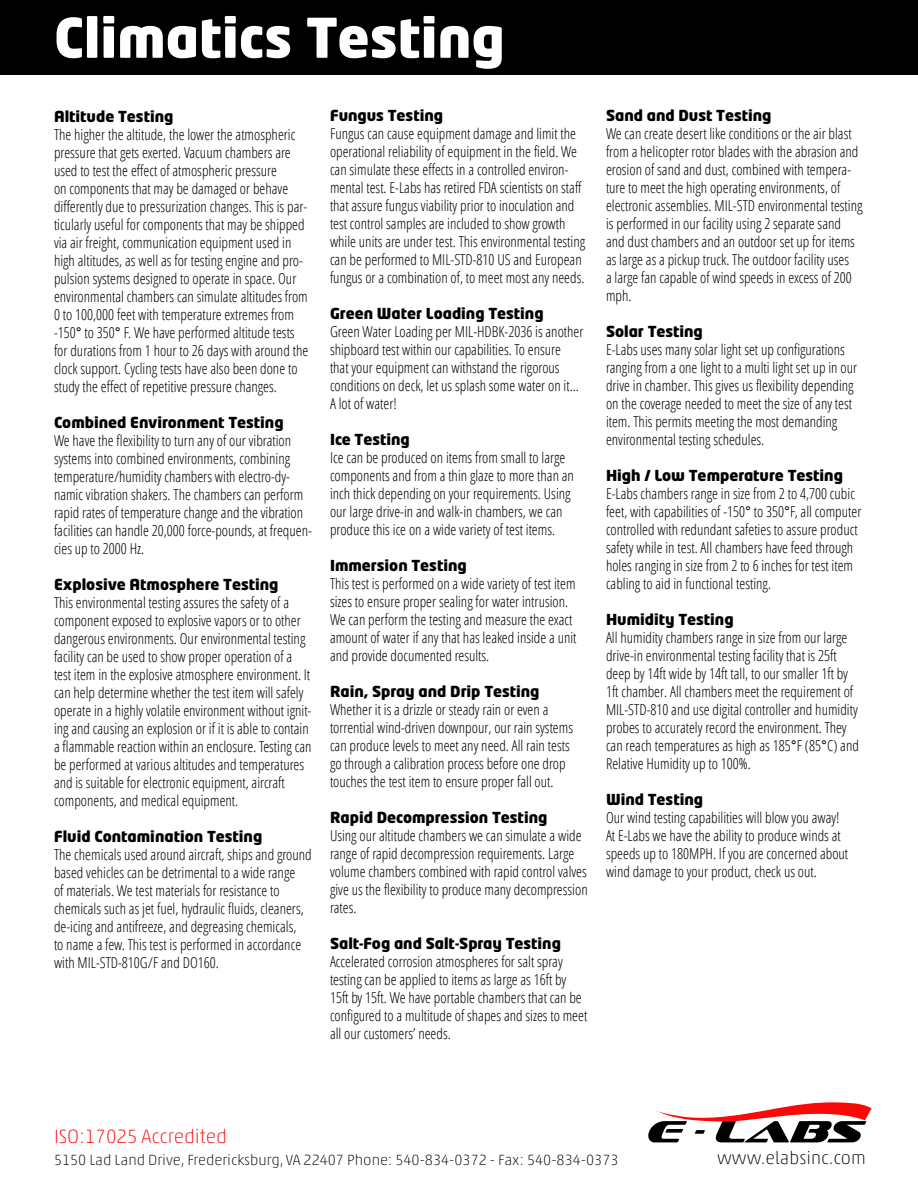
<style>
.page{position:relative;width:918px;height:1188px;background:#fff}
.page>*{position:absolute;margin:0;border:0;box-sizing:border-box;transform-origin:0 0}
.t1{font:900 54px "Neo Tech Pro";color:#fff}
.t2{font:100 19.5px "Akko Rounded Pro";color:#fb0808}
.t3{font:100 18px "Akko Rounded Pro";color:#000}
.t4{font:300 condensed 15px/18px "Open Sans";color:#000}
.t5{font:900 15px "Neo Tech Pro";color:#000}
.t6{font:100 15px "Akko Rounded Pro";color:#000}
.s1{font-family:"Arial Narrow";font-weight:400;font-stretch:normal}
</style>
<div class="page">
<div style="left:0;top:0;width:918px;height:75px;background:#000"></div>
<svg style="left:648px;top:1102px;width:223px;height:40px"></svg>
<p class="t1" style="left:54px;top:2px;width:452px">Climatics Testing</p>
<p class="t5" style="left:54px;top:106px;width:121px">Altitude Testing</p>
<p class="t4" style="left:54px;top:127px;width:256px">The higher the altitude, the lower the atmospheric pressure that gets exerted. Vacuum chambers are used to test the effect of atmospheric pressure<br>on components that may be damaged or behave differently due to pressurization changes. This is par&shy;ticularly useful for components that may be shipped via air freight, communication equipment used in high altitudes, as well as for testing engine and pro&shy;pulsion systems designed to operate in space. Our environmental chambers can simulate altitudes from 0 to 100,000 feet with temperature extremes from -150<span class="s1">°</span> to 350<span class="s1">°</span> F. We have performed altitude tests for durations from 1 hour to 26 days with around the clock support. Cycling tests have also been done to study the effect of repetitive pressure changes.</p>
<p class="t5" style="left:54px;top:412px;width:231px">Combined Environment Testing</p>
<p class="t4" style="left:54px;top:433px;width:259px">We have the flexibility to turn any of our vibration systems into combined environments, combining temperature/humidity chambers with electro-dy&shy;namic vibration shakers. The chambers can perform rapid rates of temperature change and the vibration facilities can handle 20,000 force-pounds, at frequen&shy;cies up to 2000 Hz.</p>
<p class="t5" style="left:54px;top:574px;width:226px">Explosive Atmosphere Testing</p>
<p class="t4" style="left:54px;top:595px;width:259px">This environmental testing assures the safety of a component exposed to explosive vapors or to other dangerous environments. Our environmental testing facility can be used to show proper operation of a test item in the explosive atmosphere environment. It can help determine whether the test item will safely operate in a highly volatile environment without ignit&shy;ing and causing an explosion or if it is able to contain a flammable reaction within an enclosure. Testing can be performed at various altitudes and temperatures and is suitable for electronic equipment, aircraft components, and medical equipment.</p>
<p class="t5" style="left:54px;top:826px;width:210px">Fluid Contamination Testing</p>
<p class="t4" style="left:54px;top:847px;width:259px">The chemicals used around aircraft, ships and ground based vehicles can be detrimental to a wide range<br>of materials. We test materials for resistance to chemicals such as jet fuel, hydraulic fluids, cleaners, de-icing and antifreeze, and degreasing chemicals,<br>to name a few. This test is performed in accordance with MIL-STD-810G/F and DO160.</p>
<p class="t5" style="left:330px;top:106px;width:115px">Fungus Testing</p>
<p class="t4" style="left:330px;top:126px;width:257px">Fungus can cause equipment damage and limit the operational reliability of equipment in the field. We can simulate these effects in a controlled environ&shy;mental test. E-Labs has retired FDA scientists on staff that assure fungus viability prior to inoculation and test control samples are included to show growth while units are under test. This environmental testing can be performed to MIL-STD-810 US and European fungus or a combination of, to meet most any needs.</p>
<p class="t5" style="left:330px;top:304px;width:215px">Green Water Loading Testing</p>
<p class="t4" style="left:330px;top:324px;width:255px">Green Water Loading per MIL-HDBK-2036 is another shipboard test within our capabilities. To ensure<br>that your equipment can withstand the rigorous conditions on deck, let us splash some water on it...<br>A lot of water!</p>
<p class="t5" style="left:330px;top:430px;width:81px">Ice Testing</p>
<p class="t4" style="left:330px;top:450px;width:246px">Ice can be produced on items from small to large components and from a thin glaze to more than an inch thick depending on your requirements. Using our large drive-in and walk-in chambers, we can produce this ice on a wide variety of test items.</p>
<p class="t5" style="left:330px;top:556px;width:138px">Immersion Testing</p>
<p class="t4" style="left:330px;top:576px;width:248px">This test is performed on a wide variety of test item sizes to ensure proper sealing for water intrusion.<br>We can perform the testing and measure the exact amount of water if any that has leaked inside a unit and provide documented results.</p>
<p class="t5" style="left:330px;top:682px;width:211px">Rain, Spray and Drip Testing</p>
<p class="t4" style="left:330px;top:702px;width:245px">Whether it is a drizzle or steady rain or even a torrential wind-driven downpour, our rain systems can produce levels to meet any need. All rain tests go through a calibration process before one drop touches the test item to ensure proper fall out.</p>
<p class="t5" style="left:330px;top:808px;width:219px">Rapid Decompression Testing</p>
<p class="t4" style="left:330px;top:828px;width:259px">Using our altitude chambers we can simulate a wide range of rapid decompression requirements. Large volume chambers combined with rapid control valves give us the flexibility to produce many decompression rates.</p>
<p class="t5" style="left:330px;top:934px;width:232px">Salt-Fog and Salt-Spray Testing</p>
<p class="t4" style="left:330px;top:954px;width:259px">Accelerated corrosion atmospheres for salt spray testing can be applied to items as large as 16ft by 15ft by 15ft. We have portable chambers that can be configured to a multitude of shapes and sizes to meet all our customers’ needs.</p>
<p class="t5" style="left:606px;top:106px;width:167px">Sand and Dust Testing</p>
<p class="t4" style="left:606px;top:126px;width:258px">We can create desert like conditions or the air blast from a helicopter rotor blades with the abrasion and erosion of sand and dust, combined with tempera&shy;ture to meet the high operating environments, of electronic assemblies. MIL-STD environmental testing is performed in our facility using 2 separate sand and dust chambers and an outdoor set up for items as large as a pickup truck. The outdoor facility uses<br>a large fan capable of wind speeds in excess of 200 mph.</p>
<p class="t5" style="left:606px;top:322px;width:98px">Solar Testing</p>
<p class="t4" style="left:606px;top:342px;width:253px">E-Labs uses many solar light set up configurations ranging from a one light to a multi light set up in our drive in chamber. This gives us flexibility depending on the coverage needed to meet the size of any test item. This permits meeting the most demanding environmental testing schedules.</p>
<p class="t5" style="left:606px;top:466px;width:238px">High / Low Temperature Testing</p>
<p class="t4" style="left:606px;top:486px;width:257px">E-Labs chambers range in size from 2 to 4,700 cubic feet, with capabilities of -150<span class="s1">°</span> to 350<span class="s1">°</span>F, all computer controlled with redundant safeties to assure product safety while in test. All chambers have feed through holes ranging in size from 2 to 6 inches for test item cabling to aid in functional testing.</p>
<p class="t5" style="left:606px;top:610px;width:129px">Humidity Testing</p>
<p class="t4" style="left:606px;top:630px;width:254px">All humidity chambers range in size from our large drive-in environmental testing facility that is 25ft deep by 14ft wide by 14ft tall, to our smaller 1ft by 1ft chamber. All chambers meet the requirement of MIL-STD-810 and use digital controller and humidity probes to accurately record the environment. They can reach temperatures as high as 185<span class="s1">°</span>F (85<span class="s1">°</span>C) and Relative Humidity up to 100%.</p>
<p class="t5" style="left:606px;top:790px;width:99px">Wind Testing</p>
<p class="t4" style="left:606px;top:810px;width:244px">Our wind testing capabilities will blow you away!<br>At E-Labs we have the ability to produce winds at speeds up to 180MPH. If you are concerned about wind damage to your product, check us out.</p>
<p class="t2" style="left:54px;top:1124px;width:174px">ISO:17025 Accredited</p>
<p class="t6" style="left:54px;top:1151px;width:566px">5150 Lad Land Drive, Fredericksburg, VA 22407 Phone: 540-834-0372 - Fax: 540-834-0373</p>
<p class="t3" style="left:717px;top:1147px;width:150px">www.elabsinc.com</p>
</div>
